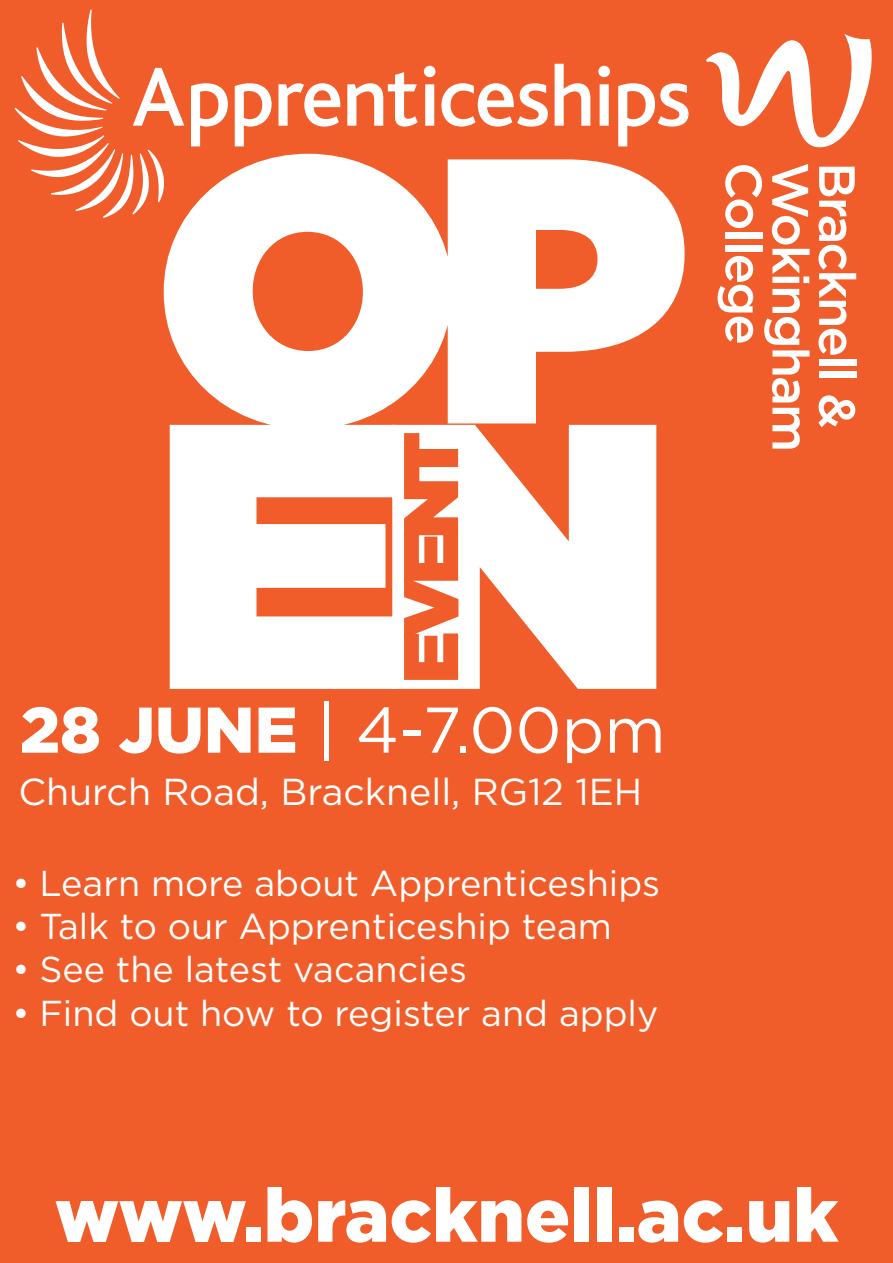
<style>
.page{position:relative;width:893px;height:1263px;background:#f15d2a}
.page>*{position:absolute;margin:0;border:0;box-sizing:border-box;transform-origin:0 0}
.t1{font:900 75px "Gotham HTF";color:#fff}
.t2{font:64.5px "Gotham HTF";color:#fff}
.t3{font:37.5px "Gotham HTF";color:#fff}
.t4{font:36px "Gotham HTF";color:#fff}
.s1{font-weight:900}
</style>
<div class="page">
<svg style="left:170px;top:429px;width:486px;height:260px;fill:#fff"></svg>
<svg style="left:164px;top:154px;width:521px;height:275px;fill:#fff"></svg>
<svg style="left:404px;top:433px;width:54px;height:247px"></svg>
<svg style="left:818px;top:167px;width:38px;height:188px"></svg>
<div style="left:819px;top:359px;width:37px;height:6px;background:#fff"></div>
<div style="left:819px;top:372px;width:37px;height:6px;background:#fff"></div>
<svg style="left:818px;top:395px;width:37px;height:32px"></svg>
<svg style="left:772px;top:164px;width:38px;height:119px"></svg>
<svg style="left:764px;top:289px;width:46px;height:113px"></svg>
<svg style="left:772px;top:408px;width:28px;height:41px"></svg>
<svg style="left:725px;top:165px;width:37px;height:63px"></svg>
<div style="left:726px;top:233px;width:37px;height:6px;background:#fff"></div>
<div style="left:726px;top:245px;width:37px;height:6px;background:#fff"></div>
<svg style="left:718px;top:256px;width:35px;height:87px"></svg>
<svg style="left:706px;top:34px;width:166px;height:114px"></svg>
<svg style="left:191px;top:83px;width:37px;height:63px"></svg>
<svg style="left:235px;top:83px;width:37px;height:63px"></svg>
<svg style="left:278px;top:83px;width:62px;height:44px"></svg>
<svg style="left:347px;top:72px;width:71px;height:55px"></svg>
<svg style="left:424px;top:66px;width:11px;height:60px"></svg>
<svg style="left:441px;top:83px;width:107px;height:44px"></svg>
<svg style="left:555px;top:64px;width:35px;height:62px"></svg>
<svg style="left:598px;top:66px;width:12px;height:60px"></svg>
<svg style="left:618px;top:83px;width:70px;height:63px"></svg>
<svg style="left:15px;top:10px;width:169px;height:208px"></svg>
<p class="t2" style="left:20px;top:694px;width:647px"><span class="s1">28 JUNE</span> | 4-7.00pm</p>
<p class="t3" style="left:18px;top:771px;width:625px">Church Road, Bracknell, RG12 1EH</p>
<p class="t4" style="left:12px;top:863px;width:649px">• Learn more about Apprenticeships</p>
<p class="t4" style="left:12px;top:906px;width:601px">• Talk to our Apprenticeship team</p>
<p class="t4" style="left:12px;top:950px;width:456px">• See the latest vacancies</p>
<p class="t4" style="left:12px;top:993px;width:647px">• Find out how to register and apply</p>
<p class="t1" style="left:55px;top:1172px;width:785px">www.bracknell.ac.uk</p>
</div>
